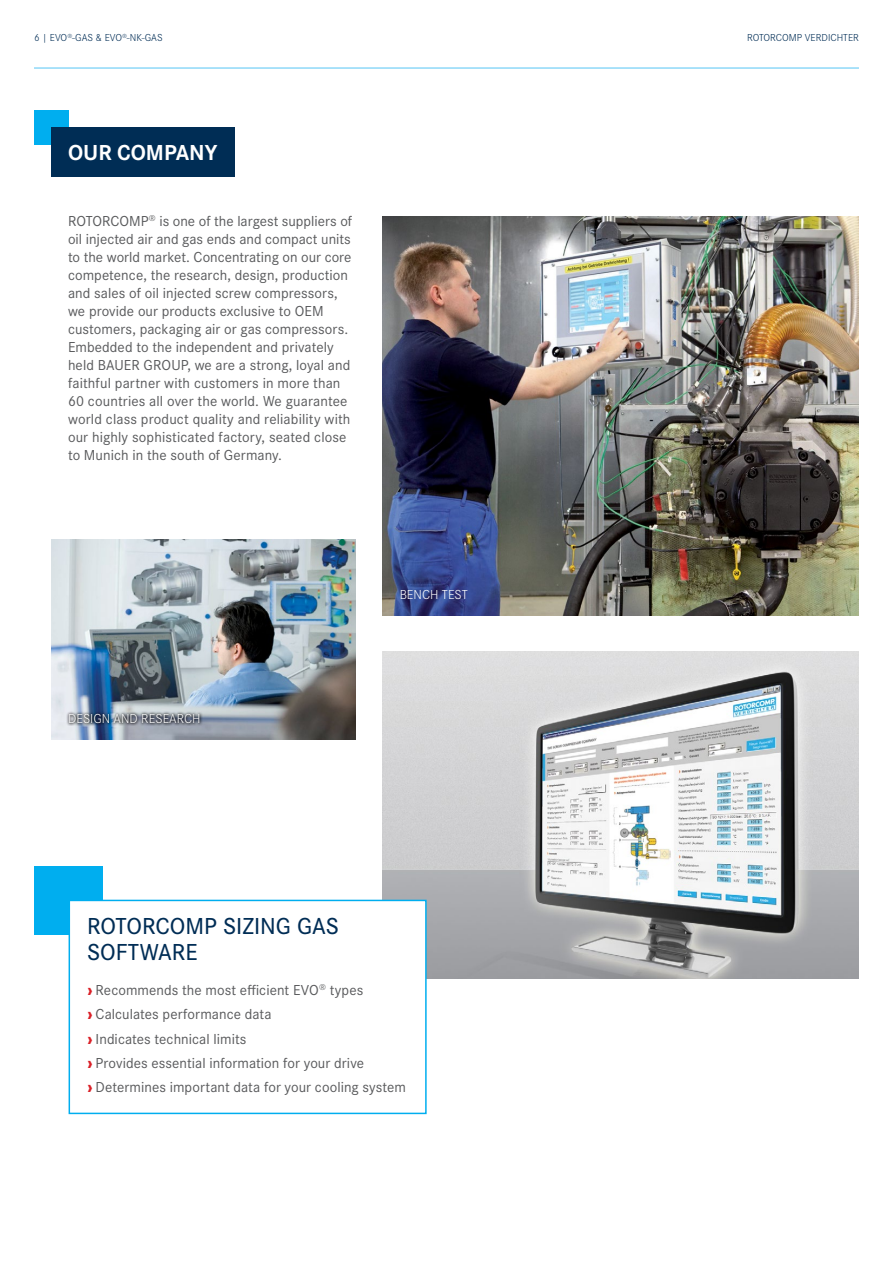
<style>
.page{position:relative;width:893px;height:1263px;background:#fff}
.page>*{position:absolute;margin:0;border:0;box-sizing:border-box;transform-origin:0 0}
.Headline_Kapitel__4m{font:500 24px/25.5px "Corporate S";color:#002d55}
.Head_Folgeseiten{font:700 22.5px "Corporate S";color:#fff}
.Copy__1_5mm_danach{font:15px/18px "Corporate S";letter-spacing:.005em;color:#58595b}
.Bildunterschrift{font:300 13.5px "Corporate S";color:#fff}
.Kopfzeile_Pagina{font:300 10.5px "Corporate S";color:#002d55}
.s1{font-weight:800;color:#da2128}
</style>
<div class="page">
<hr style="left:34px;top:67px;width:825px;height:2px;background:#8ed8f8">
<div style="left:34px;top:867px;width:68px;height:68px;background:#00aeef"></div>
<img style="left:51px;top:540px;width:304px;height:200px">
<div style="left:66px;top:711px;width:137px;height:15px;background:#000;opacity:.75"></div>
<img style="left:383px;top:651px;width:476px;height:328px">
<img style="left:383px;top:216px;width:476px;height:400px">
<div style="left:34px;top:111px;width:34px;height:34px;background:#00aeef"></div>
<div style="left:51px;top:128px;width:184px;height:49px;background:#002d55"></div>
<div style="left:69px;top:900px;width:357px;height:213px;background:#fff"></div>
<div style="left:69px;top:900px;width:358px;height:214px;border:2px solid #00aeef"></div>
<p class="Kopfzeile_Pagina" style="left:34px;top:30px;width:130px">6 | EVO<sup>®</sup>-GAS &amp; EVO<sup>®</sup>-NK-GAS</p>
<p class="Kopfzeile_Pagina" style="left:747px;top:30px;width:113px">ROTORCOMP VERDICHTER</p>
<p class="Head_Folgeseiten" style="left:68px;top:134px;width:151px">OUR COMPANY</p>
<p class="Copy__1_5mm_danach" style="left:68px;top:211px;width:286px">ROTORCOMP<sup>®</sup> is one of the largest suppliers of oil injected air and gas ends and compact units to the world market. Concentrating on our core competence, the research, design, production and sales of oil injected screw compressors, we provide our products exclusive to OEM customers, packaging air or gas compressors.<br>Embedded to the independent and privately held BAUER GROUP, we are a strong, loyal and faithful partner with customers in more than 60 countries all over the world. We guarantee world class product quality and reliability with our highly sophisticated factory, seated close to Munich in the south of Germany.</p>
<p class="Bildunterschrift" style="left:68px;top:709px;width:134px">DESIGN AND RESEARCH</p>
<p class="Bildunterschrift" style="left:400px;top:585px;width:70px">BENCH TEST</p>
<p class="Headline_Kapitel__4m" style="left:87px;top:911px;width:253px">ROTORCOMP SIZING GAS<br>SOFTWARE</p>
<p class="Copy__1_5mm_danach" style="left:87px;top:980px;width:278px"><span class="s1">›</span> Recommends the most efficient EVO<sup>®</sup> types</p>
<p class="Copy__1_5mm_danach" style="left:87px;top:1004px;width:186px"><span class="s1">›</span> Calculates performance data</p>
<p class="Copy__1_5mm_danach" style="left:87px;top:1028px;width:161px"><span class="s1">›</span> Indicates technical limits</p>
<p class="Copy__1_5mm_danach" style="left:87px;top:1053px;width:278px"><span class="s1">›</span> Provides essential information for your drive</p>
<p class="Copy__1_5mm_danach" style="left:87px;top:1077px;width:320px"><span class="s1">›</span> Determines important data for your cooling system</p>
</div>
